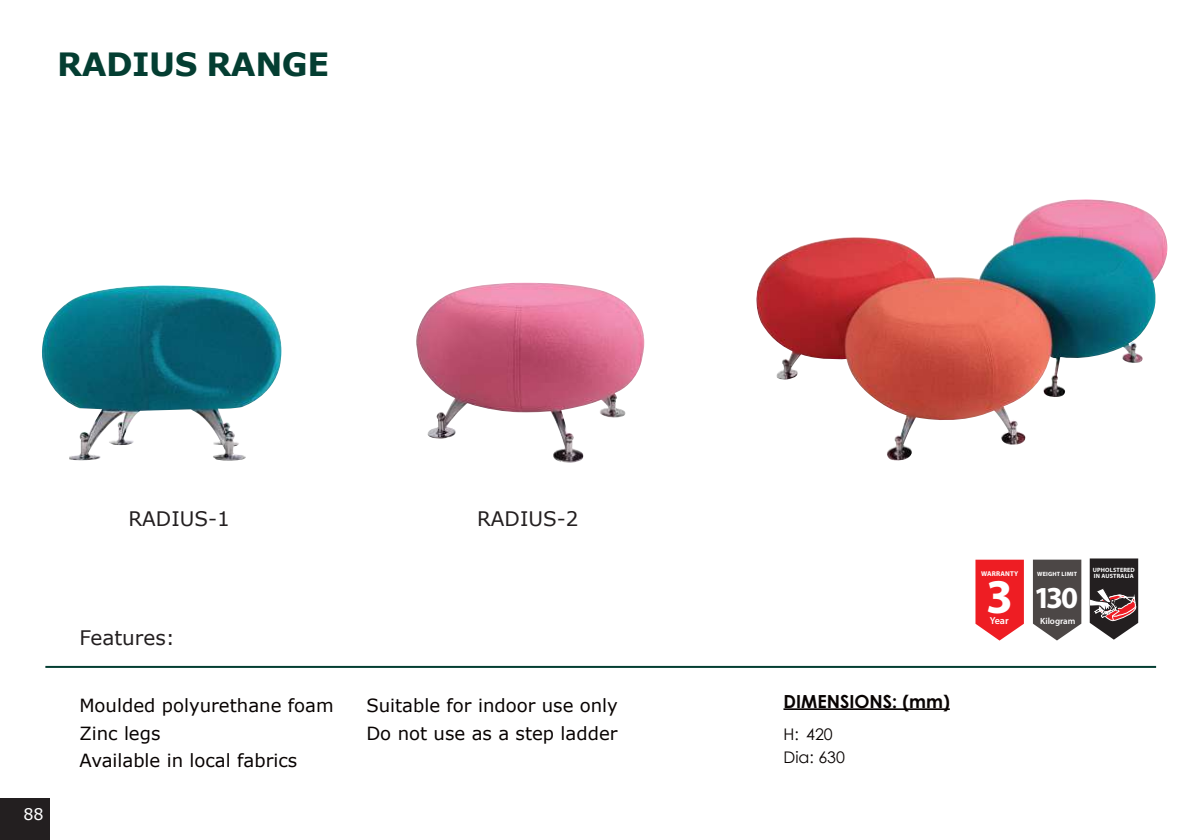
<style>
.page{position:relative;width:1191px;height:840px;background:#fff}
.page>*{position:absolute;margin:0;border:0;box-sizing:border-box;transform-origin:0 0}
.t1{font:700 48.6px "Myriad Pro";color:#fff}
.t2{font:700 32px "Verdana";letter-spacing:-.015em;color:#043e32}
.t3{font:700 30.6px "Myriad Pro";color:#fff}
.t4{font:20px "Verdana";color:#231f20}
.t5{font:18.2px/27.4px "Verdana";color:#080302}
.t6{font:700 18px "Century Gothic";color:#080302}
.t7{font:16px/22.8px "Century Gothic";color:#080302}
.t8{font:16px "Verdana";color:#fff}
.t9{font:600 10.2px "Myriad Pro";color:#fff}
.t10{font:600 9px "Myriad Pro";color:#fff}
.t11{font:700 7px "Myriad Pro";letter-spacing:.02em;color:#fff}
.t12{font:700 6.2px "Myriad Pro";letter-spacing:.02em;color:#fff}
</style>
<div class="page">
<hr style="left:783px;top:708px;width:166px;height:1px;background:#080302">
<div style="left:0;top:797px;width:49px;height:42px;background:#231f20"></div>
<hr style="left:45px;top:665px;width:1111px;height:2px;background:#043e32">
<img style="left:42px;top:285px;width:239px;height:175px">
<img style="left:416px;top:282px;width:228px;height:181px">
<svg style="left:975px;top:559px;width:49px;height:81px;background:#ef373c"></svg>
<svg style="left:1089px;top:558px;width:49px;height:81px;background:#5e5051"></svg>
<img style="left:756px;top:199px;width:411px;height:261px">
<svg style="left:1033px;top:559px;width:48px;height:81px;background:#5e5a59"></svg>
<h2 class="t2" style="left:57px;top:42px;width:273px">RADIUS RANGE</h2>
<p class="t4" style="left:128px;top:505px;width:103px">RADIUS-1</p>
<p class="t4" style="left:477px;top:505px;width:103px">RADIUS-2</p>
<p class="t8" style="left:23px;top:802px;width:22px">88</p>
<p class="t4" style="left:79px;top:624px;width:97px">Features:</p>
<p class="t5" style="left:79px;top:691px;width:256px">Moulded polyurethane foam<br>Zinc legs<br>Available in local fabrics</p>
<p class="t5" style="left:366px;top:691px;width:253px">Suitable for indoor use only<br>Do not use as a step ladder</p>
<p class="t6" style="left:783px;top:687px;width:168px">DIMENSIONS: (mm)</p>
<p class="t7" style="left:783px;top:722px;width:63px">H: 420<br>Dia: 630</p>
<p class="t11" style="left:981px;top:569px;width:39px">WARRANTY</p>
<h1 class="t1" style="left:986px;top:564px;width:28px">3</h1>
<p class="t9" style="left:989px;top:614px;width:20px">Year</p>
<p class="t12" style="left:1092px;top:566px;width:44px">UPHOLSTERED</p>
<p class="t12" style="left:1037px;top:569px;width:41px">WEIGHT LIMIT</p>
<p class="t12" style="left:1094px;top:571px;width:41px">IN AUSTRALIA</p>
<p class="t10" style="left:1040px;top:615px;width:37px">Kilogram</p>
<h3 class="t3" style="left:1034px;top:577px;width:46px">130</h3>
</div>
